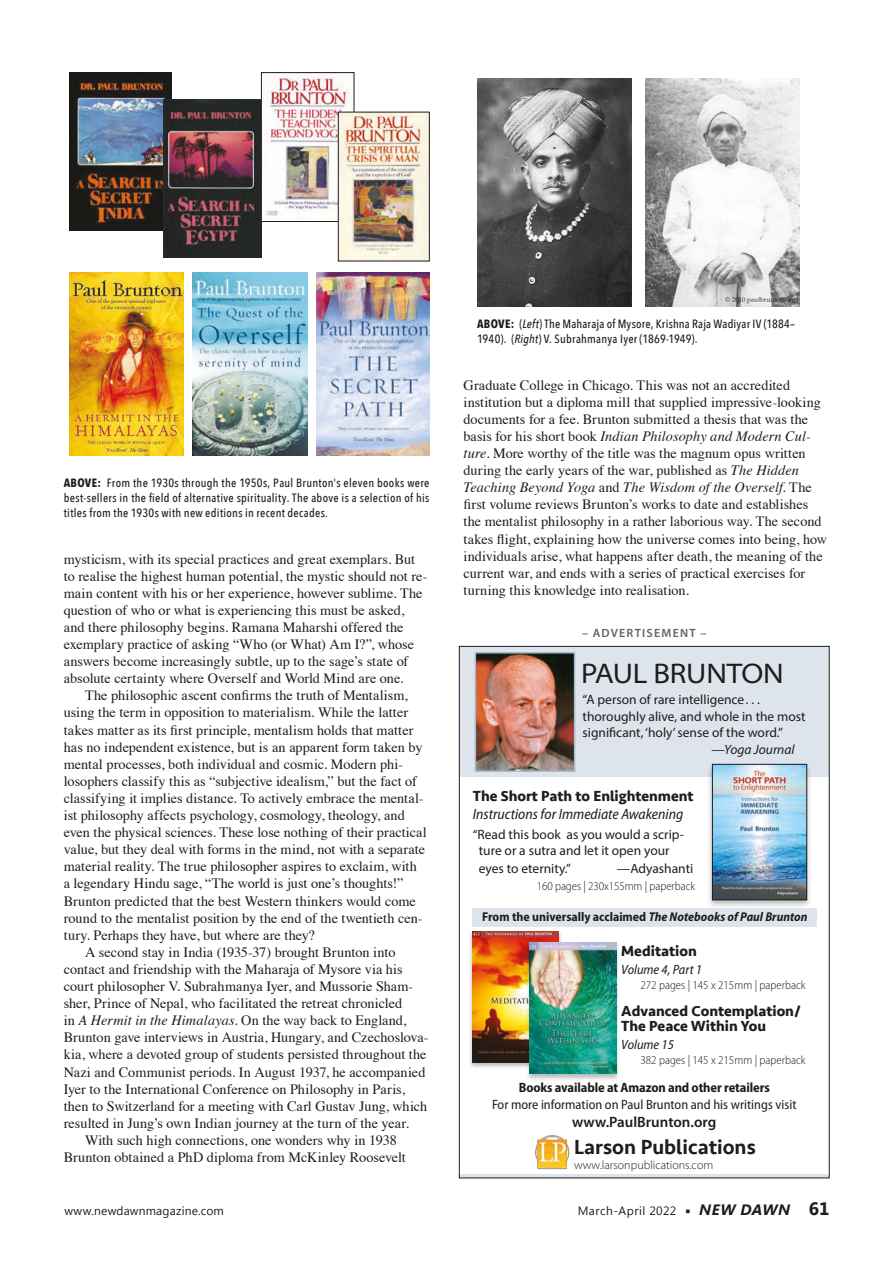
<style>
.page{position:relative;width:893px;height:1263px;background:#fff}
.page>*{position:absolute;margin:0;border:0;box-sizing:border-box;transform-origin:0 0}
.t1{font:semi-expanded 28.5px "Myriad Pro";letter-spacing:-.005em;color:#1d1d1b}
.t2{font:500 21px "Seravek";color:#1d1d1b}
.t3{font:700 15px/15px "Seravek";color:#1d1d1b}
.t4{font:italic semi-condensed 15px "Myriad Pro";color:#1d1d1b}
.t5{font:600 15px "Myriad Pro";color:#1d1d1b}
.t6{font:italic 700 15px "Segoe UI";letter-spacing:.03em;color:#1d1d1b}
.t7{font:14.25px/17.1px "Times";color:#1d1d1b}
.t8{font:13.5px/16.5px "Myriad Pro";color:#1d1d1b}
.t9{font:semi-condensed 13.5px "Myriad Pro";color:#1d1d1b}
.t10{font:700 semi-condensed 13.5px "Myriad Pro";letter-spacing:-.01em;color:#1d1d1b}
.t11{font:italic semi-condensed 13.5px "Myriad Pro";color:#1d1d1b}
.t12{font:italic 13.5px "Myriad Pro";color:#1d1d1b}
.t13{font:700 semi-condensed 12.75px "Myriad Pro";color:#1d1d1b}
.t14{font:500 12px/15px "Avenir Next Condensed";letter-spacing:.02em;color:#1d1d1b}
.t15{font:300 semi-condensed 12px "Myriad Pro";color:#1d1d1b}
.t16{font:300 12px "Myriad Pro";color:#1d1d1b}
.t17{font:12px "Segoe UI";letter-spacing:.015em;color:#1d1d1b}
.t18{font:12px "Segoe UI";letter-spacing:.04em;color:#1d1d1b}
.t19{font:600 12px "Myriad Pro";letter-spacing:.1em;color:#646363}
.t20{font:4.35px "Koz Min Pr 6 N";color:#1d1d1b}
.s1{font-weight:700}
.s2{font-style:italic}
.s3{font-style:normal;font-size:18px}
</style>
<div class="page">
<img style="left:316px;top:273px;width:113px;height:183px">
<img style="left:69px;top:72px;width:102px;height:158px">
<img style="left:164px;top:100px;width:97px;height:157px">
<img style="left:263px;top:74px;width:89px;height:146px">
<div style="left:261px;top:72px;width:93px;height:150px;border:1px solid #1d1d1b"></div>
<img style="left:193px;top:273px;width:114px;height:183px">
<img style="left:340px;top:114px;width:87px;height:145px">
<div style="left:338px;top:112px;width:91px;height:149px;border:1px solid #1d1d1b"></div>
<img style="left:69px;top:273px;width:115px;height:183px">
<img style="left:477px;top:79px;width:154px;height:228px">
<img style="left:645px;top:79px;width:154px;height:228px">
<div style="left:459px;top:646px;width:370px;height:131px;background:#dde4eb"></div>
<svg style="left:459px;top:1174px;width:370px;height:4px"></svg>
<div style="left:469px;top:930px;width:94px;height:139px;background:#1d1d1b;opacity:.3"></div>
<img style="left:472px;top:931px;width:87px;height:131px">
<img style="left:478px;top:655px;width:94px;height:114px">
<div style="left:475px;top:652px;width:100px;height:120px;border:2px solid #a6becd"></div>
<div style="left:707px;top:762px;width:105px;height:147px;background:#1d1d1b;opacity:.3"></div>
<img style="left:714px;top:766px;width:91px;height:132px">
<div style="left:712px;top:764px;width:95px;height:136px;border:1px solid #1d1d1b"></div>
<div style="left:472px;top:908px;width:345px;height:18px;background:#dde4eb"></div>
<div style="left:526px;top:941px;width:94px;height:140px;background:#1d1d1b;opacity:.3"></div>
<img style="left:530px;top:942px;width:86px;height:132px">
<img style="left:535px;top:1134px;width:35px;height:36px">
<p class="t14" style="left:64px;top:476px;width:367px;text-align:justify"><span class="s1">ABOVE:</span> From the 1930s through the 1950s, Paul Brunton's eleven books were best-sellers in the field of alternative spirituality. The above is a selection of his titles from the 1930s with new editions in recent decades<span class="s2">.</span></p>
<p class="t7" style="left:64px;top:549px;width:365px">mysticism, with its special practices and great exemplars. But to realise the highest human potential, the mystic should not re&shy;main content with his or her experience, however sublime. The question of who or what is experiencing this must be asked, and there philosophy begins. Ramana Maharshi offered the exemplary practice of asking “Who (or What) Am I?”, whose answers become increasingly subtle, up to the sage’s state of absolute certainty where Overself and World Mind are one.</p>
<p class="t7" style="left:85px;top:686px;width:324px">The philosophic ascent confirms the truth of Mentalism,</p>
<p class="t7" style="left:64px;top:703px;width:346px">using the term in opposition to materialism. While the latter</p>
<p class="t7" style="left:64px;top:720px;width:351px">takes matter as its first principle, mentalism holds that matter</p>
<p class="t7" style="left:64px;top:737px;width:360px">has no independent existence, but is an apparent form taken by</p>
<p class="t7" style="left:64px;top:754px;width:341px">mental processes, both individual and cosmic. Modern phi-</p>
<p class="t7" style="left:64px;top:771px;width:355px">losophers classify this as “subjective idealism,” but the fact of</p>
<p class="t7" style="left:64px;top:788px;width:361px">classifying it implies distance. To actively embrace the mental-</p>
<p class="t7" style="left:64px;top:805px;width:343px">ist philosophy affects psychology, cosmology, theology, and</p>
<p class="t7" style="left:64px;top:822px;width:364px">even the physical sciences. These lose nothing of their practical</p>
<p class="t7" style="left:64px;top:840px;width:363px">value, but they deal with forms in the mind, not with a separate</p>
<p class="t7" style="left:64px;top:857px;width:355px">material reality. The true philosopher aspires to exclaim, with</p>
<p class="t7" style="left:64px;top:874px;width:341px">a legendary Hindu sage, “The world is just one’s thoughts!”</p>
<p class="t7" style="left:64px;top:891px;width:354px">Brunton predicted that the best Western thinkers would come</p>
<p class="t7" style="left:64px;top:908px;width:360px">round to the mentalist position by the end of the twentieth cen-</p>
<p class="t7" style="left:64px;top:925px;width:253px">tury. Perhaps they have, but where are they?</p>
<p class="t7" style="left:85px;top:942px;width:312px">A second stay in India (1935-37) brought Brunton into</p>
<p class="t7" style="left:64px;top:959px;width:341px">contact and friendship with the Maharaja of Mysore via his</p>
<p class="t7" style="left:64px;top:976px;width:351px">court philosopher V. Subrahmanya Iyer, and Mussorie Sham-</p>
<p class="t7" style="left:64px;top:993px;width:340px">sher, Prince of Nepal, who facilitated the retreat chronicled</p>
<p class="t7" style="left:64px;top:1011px;width:344px">in <span class="s2">A Hermit in the Himalayas</span>. On the way back to England,</p>
<p class="t7" style="left:64px;top:1028px;width:366px">Brunton gave interviews in Austria, Hungary, and Czechoslova-</p>
<p class="t7" style="left:64px;top:1045px;width:364px">kia, where a devoted group of students persisted throughout the</p>
<p class="t7" style="left:64px;top:1062px;width:363px">Nazi and Communist periods. In August 1937, he accompanied</p>
<p class="t7" style="left:64px;top:1079px;width:343px">Iyer to the International Conference on Philosophy in Paris,</p>
<p class="t7" style="left:64px;top:1096px;width:365px">then to Switzerland for a meeting with Carl Gustav Jung, which</p>
<p class="t7" style="left:64px;top:1113px;width:347px">resulted in Jung’s own Indian journey at the turn of the year.</p>
<p class="t7" style="left:85px;top:1130px;width:313px">With such high connections, one wonders why in 1938</p>
<p class="t7" style="left:64px;top:1147px;width:344px">Brunton obtained a PhD diploma from McKinley Roosevelt</p>
<p class="t14" style="left:477px;top:316px;width:319px"><span class="s1">ABOVE:</span> (<span class="s2">Left</span>) The Maharaja of Mysore, Krishna Raja Wadiyar IV (1884–<br>1940). (<span class="s2">Right</span>) V. Subrahmanya Iyer (1869-1949).</p>
<p class="t7" style="left:463px;top:375px;width:365px">Graduate College in Chicago. This was not an accredited institution but a diploma mill that supplied impressive-looking documents for a fee. Brunton submitted a thesis that was the basis for his short book <span class="s2">Indian Philosophy and Modern Cul&shy;ture</span>. More worthy of the title was the magnum opus written during the early years of the war, published as <span class="s2">The Hidden Teaching Beyond Yoga</span> and <span class="s2">The Wisdom of the Overself</span>. The first volume reviews Brunton’s works to date and establishes the mentalist philosophy in a rather laborious way. The second takes flight, explaining how the universe comes into being, how individuals arise, what happens after death, the meaning of the current war, and ends with a series of practical exercises for turning this knowledge into realisation.</p>
<p class="t19" style="left:582px;top:626px;width:126px">– ADVERTISEMENT –</p>
<h1 class="t1" style="left:581px;top:658px;width:204px">PAUL BRUNTON</h1>
<p class="t8" style="left:583px;top:691px;width:225px">“A person of rare intelligence. . . thoroughly alive, and whole in the most significant, ‘holy’ sense of the word.”</p>
<p class="t12" style="left:711px;top:742px;width:85px">—Yoga Journal</p>
<p class="t3" style="left:473px;top:788px;width:222px">The Short Path to Enlightenment</p>
<p class="t4" style="left:473px;top:806px;width:212px">Instructions for Immediate Awakening</p>
<p class="t8" style="left:479px;top:826px;width:207px;text-indent:-6px">“Read this book as you would a scrip&shy;ture or a sutra and let it open your</p>
<p class="t8" style="left:479px;top:860px;width:94px">eyes to eternity.”</p>
<p class="t8" style="left:617px;top:860px;width:78px">—Adyashanti</p>
<p class="t15" style="left:537px;top:879px;width:160px">160 pages | 230x155mm | paperback</p>
<p class="t13" style="left:482px;top:910px;width:327px">From the universally acclaimed <span class="s2">The Notebooks of Paul Brunton</span></p>
<p class="t3" style="left:621px;top:943px;width:77px">Meditation</p>
<p class="t11" style="left:621px;top:962px;width:82px">Volume 4, Part 1</p>
<p class="t15" style="left:640px;top:978px;width:166px">272 pages | 145 x 215mm | paperback</p>
<p class="t3" style="left:621px;top:1003px;width:181px">Advanced Contemplation/<br>The Peace Within You</p>
<p class="t11" style="left:621px;top:1037px;width:54px">Volume 15</p>
<p class="t15" style="left:640px;top:1053px;width:166px">382 pages | 145 x 215mm | paperback</p>
<p class="t10" style="left:519px;top:1080px;width:252px">Books available at Amazon and other retailers</p>
<p class="t9" style="left:492px;top:1097px;width:306px">For more information on Paul Brunton and his writings visit</p>
<p class="t5" style="left:572px;top:1112px;width:146px">www.PaulBrunton.org</p>
<h2 class="t2" style="left:574px;top:1134px;width:183px">Larson Publications</h2>
<p class="t16" style="left:574px;top:1159px;width:141px">www.larsonpublications.com</p>
<p class="t17" style="left:64px;top:1202px;width:161px">www.newdawnmagazine.com</p>
<p class="t6" style="left:699px;top:1199px;width:132px">NEW DAWN <span class="s3">61</span></p>
<p class="t18" style="left:578px;top:1202px;width:100px">March-April 2022</p>
<p class="t20" style="left:686px;top:1209px;width:6px">■</p>
</div>
